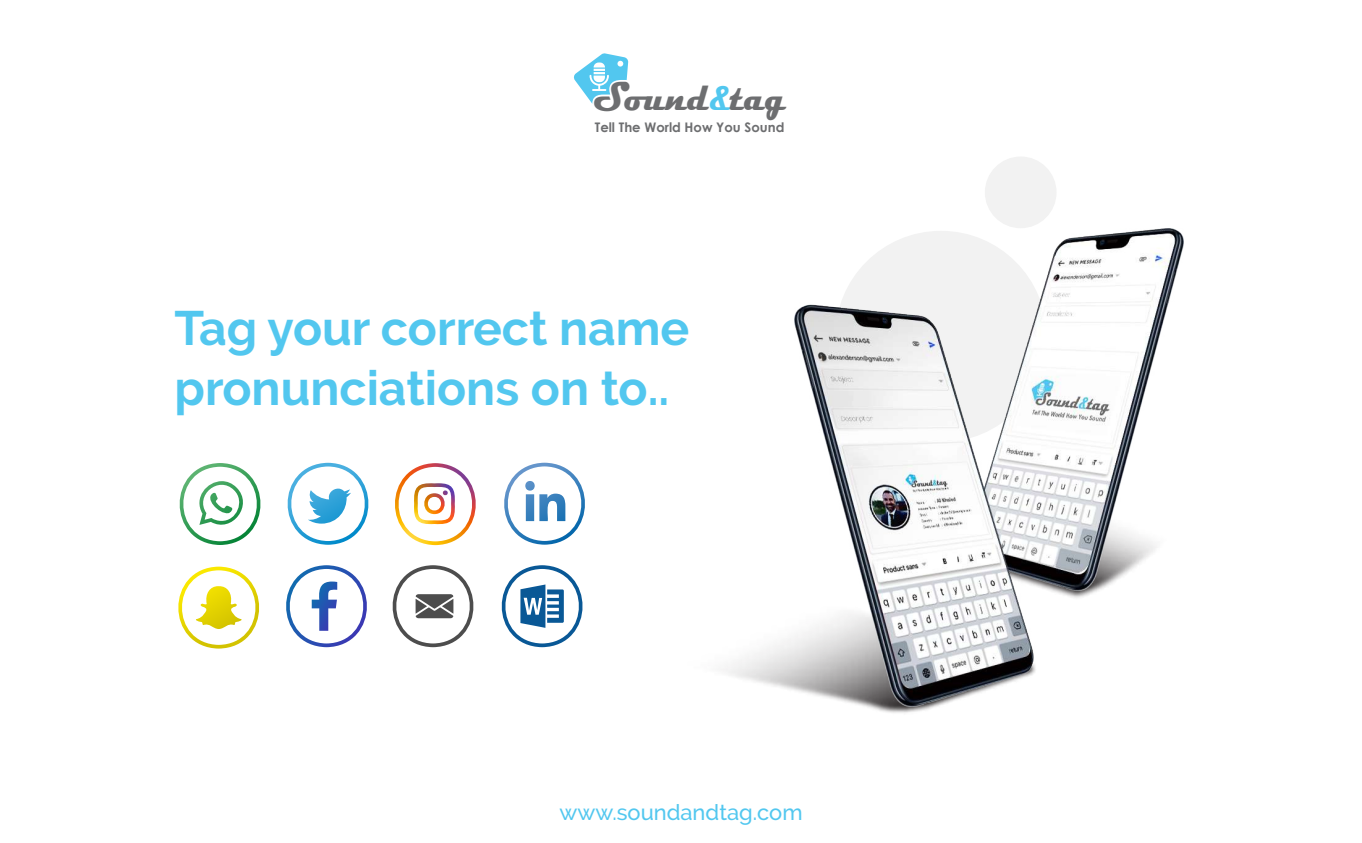
<style>
.page{position:relative;width:1362px;height:843px;background:#fff}
.page>*{position:absolute;margin:0;border:0;box-sizing:border-box;transform-origin:0 0}
.t1{font:700 48.12px/59.4px "Raleway";color:#52c7ef}
.t2{font:700 41.04px "Magneto";letter-spacing:-.005em;color:#6d6e70;scale:.81 1}
.t3{font:500 21.88px "Raleway";color:#52c7ef}
.t4{font:700 13.21px "Century Gothic";color:#6d6e70}
.s1{font-size:34.39px;color:#52c7ef}
</style>
<div class="page">
<svg style="left:179px;top:463px;width:190px;height:82px"></svg>
<img style="left:395px;top:463px;width:81px;height:82px">
<svg style="left:504px;top:462px;width:81px;height:82px"></svg>
<svg style="left:178px;top:565px;width:405px;height:83px"></svg>
<svg style="left:574px;top:53px;width:54px;height:51px"></svg>
<div style="left:984px;top:156px;width:72px;height:72px;background:#f2f2f2;border-radius:50%"></div>
<img style="left:721px;top:638px;width:213px;height:75px">
<img style="left:794px;top:228px;width:389px;height:479px">
<p class="t2" style="left:593px;top:73px;width:240px">Sound<span class="s1">&amp;</span>tag</p>
<p class="t4" style="left:595px;top:117px;width:191px">Tell The World How You Sound</p>
<p class="t1" style="left:174px;top:299px;width:516px">Tag your correct name pronunciations on to..</p>
<p class="t3" style="left:559px;top:799px;width:245px">www.soundandtag.com</p>
</div>
